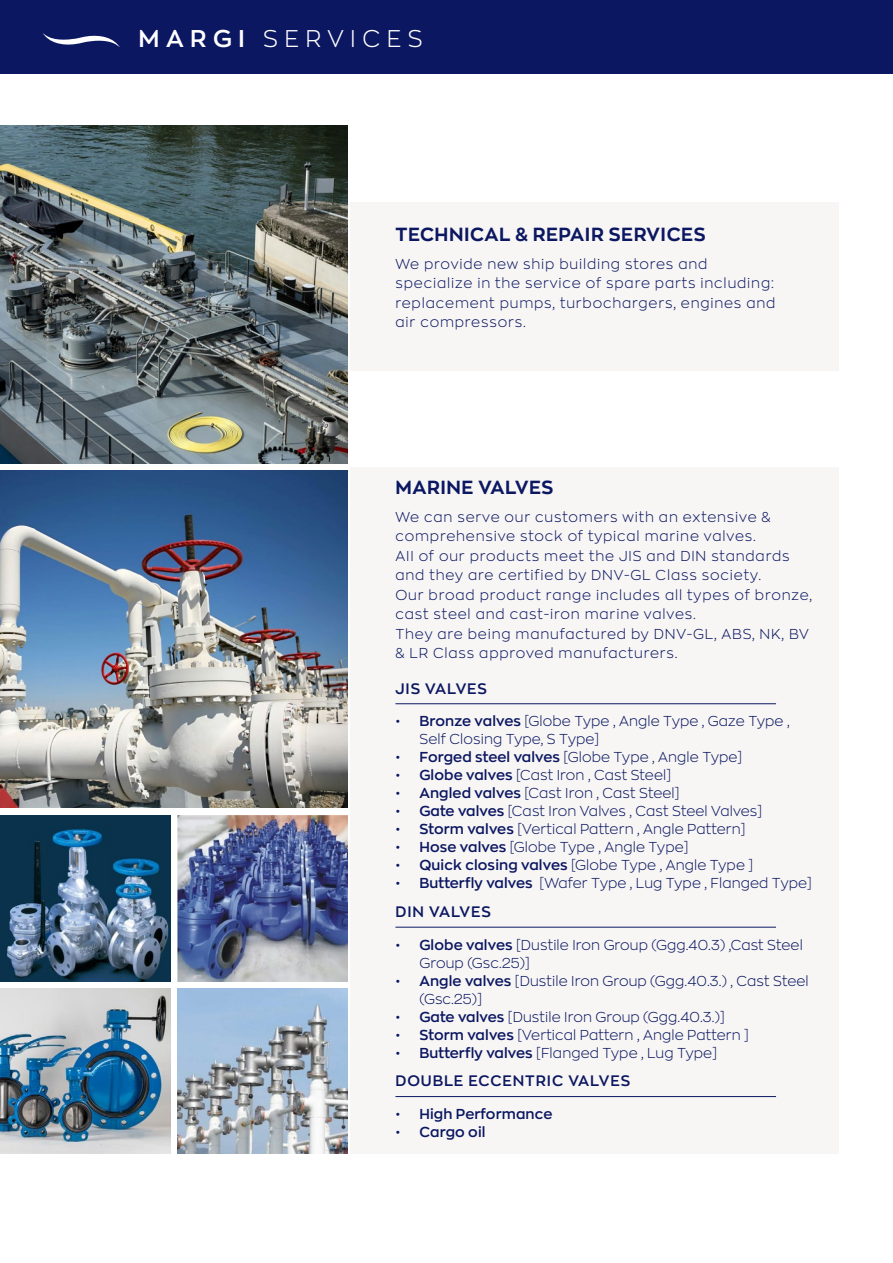
<style>
.page{position:relative;width:893px;height:1263px;background:#fff}
.page>*{position:absolute;margin:0;border:0;box-sizing:border-box;transform-origin:0 0}
.t1{font:300 24px "Zona Pro";letter-spacing:.27em;color:#fff}
.t2{font:700 18.75px "Zona Pro";letter-spacing:.03em;color:#0b1761}
.t3{font:600 15px "Zona Pro";letter-spacing:.06em;color:#0b1761}
.t4{font:300 14.25px/18px "Zona Pro";letter-spacing:.01em;color:#0b1761}
.t5{font:300 14.25px/19.5px "Zona Pro";letter-spacing:.045em;color:#0b1761}
.t6{font:600 14.25px "Zona Pro";letter-spacing:.01em;color:#0b1761}
.s1{font-weight:600}
.s2{font-weight:300}
</style>
<div class="page">
<div style="left:0;top:0;width:893px;height:73px;background:#0b1761"></div>
<div style="left:351px;top:202px;width:488px;height:169px;background:#f8f6f5"></div>
<div style="left:351px;top:467px;width:488px;height:686px;background:#f8f6f5"></div>
<hr style="left:395px;top:703px;width:381px;height:1px;background:#0b1761">
<hr style="left:395px;top:927px;width:381px;height:1px;background:#0b1761">
<hr style="left:395px;top:1096px;width:381px;height:1px;background:#0b1761">
<img style="left:0;top:126px;width:348px;height:338px">
<img style="left:0;top:471px;width:348px;height:337px">
<img style="left:0;top:816px;width:170px;height:165px">
<img style="left:0;top:988px;width:170px;height:165px">
<img style="left:177px;top:816px;width:171px;height:165px">
<img style="left:177px;top:988px;width:171px;height:165px">
<svg style="left:43px;top:33px;width:77px;height:14px"></svg>
<h1 class="t1" style="left:139px;top:23px;width:285px"><span class="s1">MARGI</span> SERVICES</h1>
<h2 class="t2" style="left:395px;top:221px;width:311px">TECHNICAL &amp; REPAIR SERVICES</h2>
<p class="t5" style="left:395px;top:253px;width:381px">We provide new ship building stores and specialize in the service of spare parts including: replacement pumps, turbochargers, engines and air compressors.</p>
<h2 class="t2" style="left:395px;top:474px;width:159px">MARINE VALVES</h2>
<p class="t5" style="left:395px;top:506px;width:418px">We can serve our customers with an extensive &amp; comprehensive stock of typical marine valves.<br>AII of our products meet the JIS and DIN standards and they are certified by DNV-GL Class society.<br>Our broad product range includes all types of bronze, cast steel and cast-iron marine valves.<br>They are being manufactured by DNV-GL, ABS, NK, BV &amp; LR Class approved manufacturers.</p>
<p class="t3" style="left:395px;top:678px;width:93px">JIS VALVES</p>
<p class="t4" style="left:419px;top:712px;width:372px;text-indent:-24px">• <span class="s1">Bronze valves</span> [Globe Type , Angle Type , Gaze Type ,<br>Self Closing Type, S Type]</p>
<p class="t4" style="left:395px;top:748px;width:348px">• <span class="s1">Forged steel valves</span> [Globe Type , Angle Type]</p>
<p class="t4" style="left:395px;top:766px;width:277px">• <span class="s1">Globe valves</span> [Cast Iron , Cast Steel]</p>
<p class="t4" style="left:395px;top:784px;width:286px">• <span class="s1">Angled valves</span> [Cast Iron , Cast Steel]</p>
<p class="t4" style="left:395px;top:802px;width:368px">• <span class="s1">Gate valves</span> [Cast Iron Valves , Cast Steel Valves]</p>
<p class="t4" style="left:395px;top:820px;width:352px">• <span class="s1">Storm valves</span> [Vertical Pattern , Angle Pattern]</p>
<p class="t4" style="left:395px;top:838px;width:295px">• <span class="s1">Hose valves</span> [Globe Type , Angle Type]</p>
<p class="t4" style="left:395px;top:856px;width:359px">• <span class="s1">Quick closing valves</span> [Globe Type , Angle Type ]</p>
<p class="t4" style="left:395px;top:874px;width:418px">• <span class="s1">Butterfly valves</span> [Wafer Type , Lug Type , Flanged Type]</p>
<p class="t3" style="left:395px;top:902px;width:97px">DIN VALVES</p>
<p class="t4" style="left:419px;top:935px;width:385px;text-indent:-24px">• <span class="s1">Globe valves</span> [Dustile Iron Group (Ggg.40.3) ,Cast Steel<br>Group (Gsc.25)]</p>
<p class="t4" style="left:419px;top:971px;width:391px;text-indent:-24px">• <span class="s1">Angle valves</span> [Dustile Iron Group (Ggg.40.3.) , Cast Steel (Gsc.25)]</p>
<p class="t4" style="left:395px;top:1007px;width:331px">• <span class="s1">Gate valves</span> [Dustile Iron Group (Ggg.40.3.)]</p>
<p class="t4" style="left:395px;top:1025px;width:355px">• <span class="s1">Storm valves</span> [Vertical Pattern , Angle Pattern ]</p>
<p class="t4" style="left:395px;top:1043px;width:323px">• <span class="s1">Butterfly valves</span> [Flanged Type , Lug Type]</p>
<p class="t3" style="left:395px;top:1071px;width:236px">DOUBLE ECCENTRIC VALVES</p>
<p class="t6" style="left:395px;top:1105px;width:158px"><span class="s2">•</span> High Performance</p>
<p class="t6" style="left:395px;top:1123px;width:92px"><span class="s2">•</span> Cargo oil</p>
</div>
